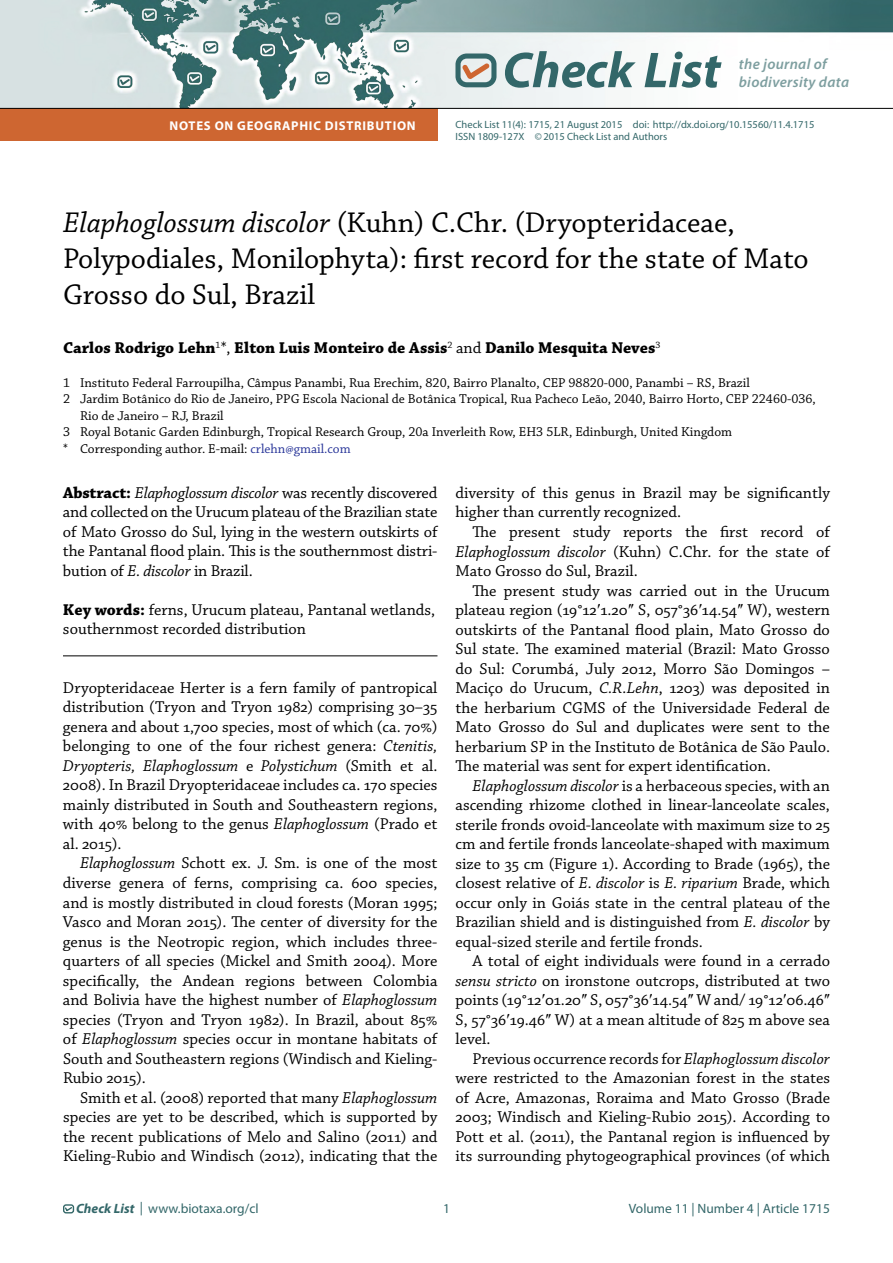
<style>
.page{position:relative;width:893px;height:1263px;background:#fff}
.page>*{position:absolute;margin:0;border:0;box-sizing:border-box;transform-origin:0 0}
.t1{font:italic 700 50.7px "Myriad Pro";color:#336769}
.t2{font:30px/36px "Chaparral Pro";color:#000}
.t3{font:16.5px/19.5px "Chaparral Pro";color:#000;text-align:justify}
.t4{font:700 16.5px "Chaparral Pro";color:#000}
.t5{font:italic 600 15px/18px "Myriad Pro";letter-spacing:.02em;color:#7e9fa0}
.t6{font:13.5px "Chaparral Pro";color:#000}
.t7{font:13.5px "Myriad Pro";color:#336769}
.t8{font:700 12.75px "Myriad Pro";letter-spacing:.06em;color:#fff}
.t9{font:10.5px/12.6px "Myriad Pro";color:#336769}
.s1{font-style:italic}
.s2{font-weight:400}
.s3{color:#293699}
.s4{font-weight:700}
.s5{font-family:"Times New Roman"}
.s6{font-weight:700;font-style:italic}
</style>
<div class="page">
<div style="left:63px;top:1204px;width:11px;height:9px;border:1px solid #336767;border-radius:2px"></div>
<svg style="left:64px;top:1206px;width:9px;height:6px"></svg>
<img style="left:0;top:0;width:893px;height:108px">
<svg style="left:455px;top:53px;width:41px;height:34px"></svg>
<hr style="left:63px;top:656px;width:374px;height:1px;background:#000">
<div style="left:0;top:109px;width:437px;height:32px;background:#ce6631"></div>
<hr style="left:0;top:108px;width:893px;height:1px;background:#000">
<p class="t8" style="left:170px;top:117px;width:246px">NOTES ON GEOGRAPHIC DISTRIBUTION</p>
<h1 class="t1" style="left:502px;top:37px;width:220px">Check List</h1>
<p class="t5" style="left:739px;top:55px;width:112px">the journal of biodiversity data</p>
<p class="t9" style="left:455px;top:118px;width:360px">Check List 11(4): 1715, 21 August 2015 doi: http://dx.doi.org/10.15560/11.4.1715<br>ISSN 1809-127X ©2015 Check List and Authors</p>
<h2 class="t2" style="left:63px;top:206px;width:747px"><span class="s1">Elaphoglossum discolor</span> (Kuhn) C.Chr. (Dryopteridaceae,<br>Polypodiales, Monilophyta): first record for the state of Mato<br>Grosso do Sul, Brazil</h2>
<p class="t4" style="left:63px;top:338px;width:599px">Carlos Rodrigo Lehn<sup>1</sup><span class="s2">*,</span> Elton Luis Monteiro de Assis<sup>2</sup> <span class="s2">and</span> Danilo Mesquita Neves<sup>3</sup></p>
<p class="t6" style="left:63px;top:375px;width:688px">1 Instituto Federal Farroupilha, Câmpus Panambi, Rua Erechim, 820, Bairro Planalto, CEP 98820-000, Panambi – RS, Brazil</p>
<p class="t6" style="left:63px;top:392px;width:754px">2 Jardim Botânico do Rio de Janeiro, PPG Escola Nacional de Botânica Tropical, Rua Pacheco Leão, 2040, Bairro Horto, CEP 22460-036,</p>
<p class="t6" style="left:80px;top:408px;width:145px">Rio de Janeiro – RJ, Brazil</p>
<p class="t6" style="left:63px;top:425px;width:671px">3 Royal Botanic Garden Edinburgh, Tropical Research Group, 20a Inverleith Row, EH3 5LR, Edinburgh, United Kingdom</p>
<p class="t6" style="left:63px;top:441px;width:289px">* Corresponding author. E-mail: <span class="s3">crlehn@gmail.com</span></p>
<p class="t3" style="left:63px;top:484px;width:376px"><span class="s4">Abstract:</span> <span class="s1">Elaphoglossum discolor</span> was recently discovered and collected on the Urucum plateau of the Brazilian state of Mato Grosso do Sul, lying in the western outskirts of the Pantanal flood plain. This is the southernmost distri&shy;bution of <span class="s1">E. discolor</span> in Brazil.</p>
<p class="t3" style="left:63px;top:601px;width:374px"><span class="s4">Key words:</span> ferns, Urucum plateau, Pantanal wetlands, southernmost recorded distribution</p>
<p class="t3" style="left:455px;top:484px;width:376px">diversity of this genus in Brazil may be significantly higher than currently recognized.</p>
<p class="t3" style="left:455px;top:523px;width:376px;text-indent:17px">The present study reports the first record of <span class="s1">Elaphoglossum discolor</span> (Kuhn) C.Chr. for the state of Mato Grosso do Sul, Brazil.</p>
<p class="t3" style="left:455px;top:581px;width:376px;text-indent:17px">The present study was carried out in the Urucum plateau region (19°12<span class="s5">ʹ</span>1.20<span class="s5">ʺ</span> S, 057°36<span class="s5">ʹ</span>14.54<span class="s5">ʺ</span> W), western outskirts of the Pantanal flood plain, Mato Grosso do Sul state. The examined material (Brazil: Mato Grosso do Sul: Corumbá, July 2012, Morro São Domingos – Maciço do Urucum, <span class="s1">C.R.Lehn</span>, 1203) was deposited in the herbarium CGMS of the Universidade Federal de Mato Grosso do Sul and duplicates were sent to the herbarium SP in the Instituto de Botânica de São Paulo.<br>The material was sent for expert identification.</p>
<p class="t3" style="left:455px;top:776px;width:376px;text-indent:17px"><span class="s1">Elaphoglossum discolor</span> is a herbaceous species, with an ascending rhizome clothed in linear-lanceolate scales, sterile fronds ovoid-lanceolate with maximum size to 25 cm and fertile fronds lanceolate-shaped with maximum size to 35 cm (Figure 1). According to Brade (1965), the closest relative of <span class="s1">E. discolor</span> is <span class="s1">E. riparium</span> Brade, which occur only in Goiás state in the central plateau of the Brazilian shield and is distinguished from <span class="s1">E. discolor</span> by equal-sized sterile and fertile fronds.</p>
<p class="t3" style="left:455px;top:952px;width:376px;text-indent:17px">A total of eight individuals were found in a cerrado <span class="s1">sensu stricto</span> on ironstone outcrops, distributed at two points (19°12<span class="s5">ʹ</span>01.20<span class="s5">ʺ</span> S, 057°36<span class="s5">ʹ</span>14.54<span class="s5">ʺ</span> W and/ 19°12<span class="s5">ʹ</span>06.46<span class="s5">ʺ </span>S, 57°36<span class="s5">ʹ</span>19.46<span class="s5">ʺ</span> W) at a mean altitude of 825 m above sea level.</p>
<p class="t3" style="left:455px;top:1049px;width:376px;text-indent:17px">Previous occurrence records for <span class="s1">Elaphoglossum discolor </span>were restricted to the Amazonian forest in the states of Acre, Amazonas, Roraima and Mato Grosso (Brade 2003; Windisch and Kieling-Rubio 2015). According to Pott et al. (2011), the Pantanal region is influenced by its surrounding phytogeographical provinces (of which</p>
<p class="t3" style="left:63px;top:679px;width:376px">Dryopteridaceae Herter is a fern family of pantropical distribution (Tryon and Tryon 1982) comprising 30–35 genera and about 1,700 species, most of which (ca. 70%) belonging to one of the four richest genera: <span class="s1">Ctenitis, Dryopteris, Elaphoglossum</span> e <span class="s1">Polystichum</span> (Smith et al.<br>2008). In Brazil Dryopteridaceae includes ca. 170 species mainly distributed in South and Southeastern regions, with 40% belong to the genus <span class="s1">Elaphoglossum</span> (Prado et al. 2015).</p>
<p class="t3" style="left:63px;top:854px;width:376px;text-indent:17px"><span class="s1">Elaphoglossum</span> Schott ex. J. Sm. is one of the most diverse genera of ferns, comprising ca. 600 species, and is mostly distributed in cloud forests (Moran 1995; Vasco and Moran 2015). The center of diversity for the genus is the Neotropic region, which includes three&shy;quarters of all species (Mickel and Smith 2004). More specifically, the Andean regions between Colombia and Bolivia have the highest number of <span class="s1">Elaphoglossum </span>species (Tryon and Tryon 1982). In Brazil, about 85% of <span class="s1">Elaphoglossum</span> species occur in montane habitats of South and Southeastern regions (Windisch and Kieling-Rubio 2015).</p>
<p class="t3" style="left:63px;top:1088px;width:376px;text-indent:17px">Smith et al. (2008) reported that many <span class="s1">Elaphoglossum </span>species are yet to be described, which is supported by the recent publications of Melo and Salino (2011) and Kieling-Rubio and Windisch (2012), indicating that the</p>
<p class="t7" style="left:76px;top:1200px;width:184px"><span class="s6">Check List</span> | www.biotaxa.org/cl</p>
<p class="t7" style="left:443px;top:1200px;width:8px">1</p>
<p class="t7" style="left:629px;top:1200px;width:203px">Volume 11 | Number 4 | Article 1715</p>
</div>
